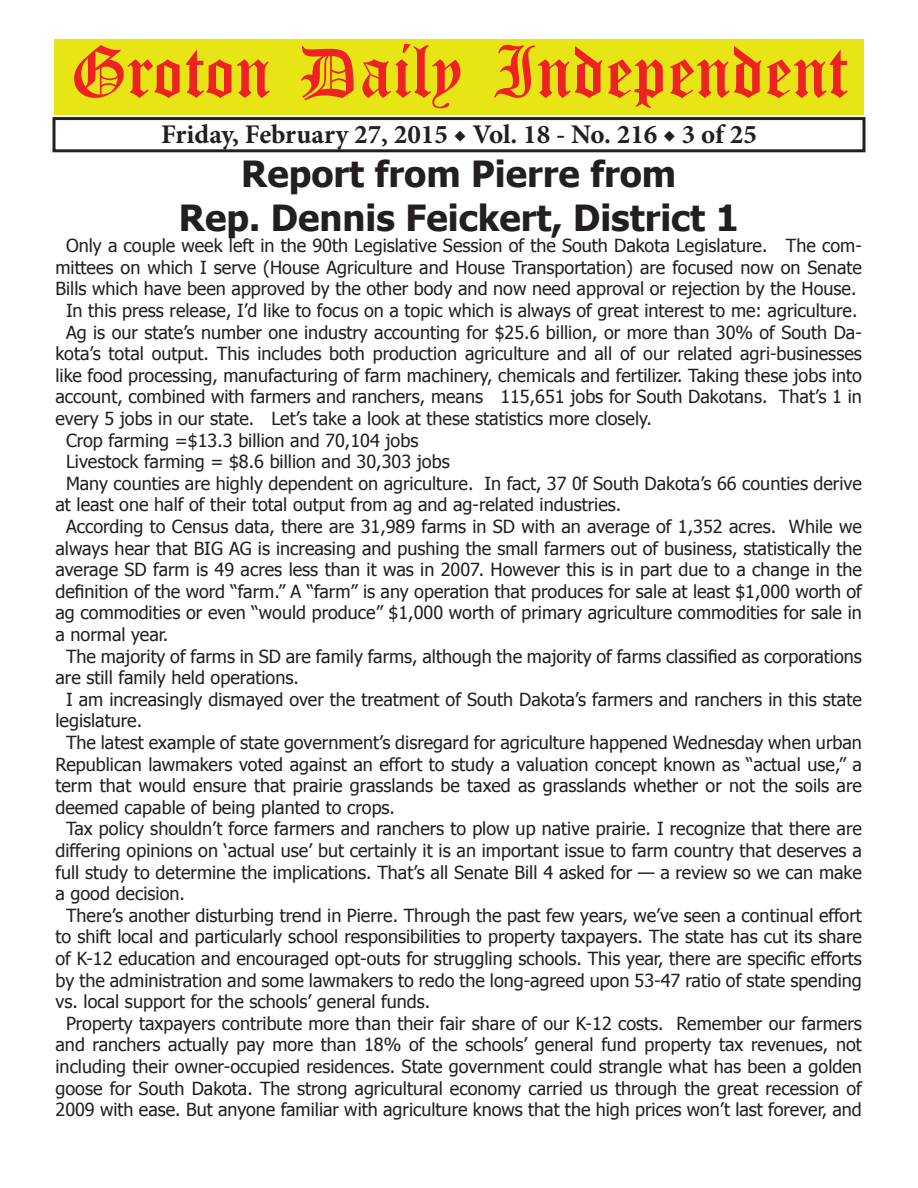
<style>
.page{position:relative;width:918px;height:1188px;background:#fff}
.page>*{position:absolute;margin:0;border:0;box-sizing:border-box;transform-origin:0 0}
.t1{font:54px "Old English Five";color:#ee2123}
.t2{font:700 36px/43.2px "Tahoma";color:#231f20;text-align:center}
.t3{font:700 27px "Minion Pro";color:#231f20}
.t4{font:18px "Tahoma";color:#231f20}
</style>
<div class="page">
<div style="left:52px;top:117px;width:814px;height:35px;border:3px solid #231f20"></div>
<div style="left:54px;top:40px;width:810px;height:75px;background:#e7e515"></div>
<h1 class="t1" style="left:70px;top:47px;width:779px">Groton Daily Independent</h1>
<h3 class="t3" style="left:161px;top:116px;width:597px">Friday, February 27, 2015 ◆ Vol. 18 - No. 216 ◆ 3 of 25</h3>
<h2 class="t2" style="left:179px;top:150px;width:561px">Report from Pierre from<br>Rep. Dennis Feickert, District 1</h2>
<p class="t4" style="left:66px;top:234px;width:797px">Only a couple week left in the 90th Legislative Session of the South Dakota Legislature. The com-</p>
<p class="t4" style="left:56px;top:255px;width:808px">mittees on which I serve (House Agriculture and House Transportation) are focused now on Senate</p>
<p class="t4" style="left:56px;top:277px;width:803px">Bills which have been approved by the other body and now need approval or rejection by the House.</p>
<p class="t4" style="left:66px;top:298px;width:793px">In this press release, I’d like to focus on a topic which is always of great interest to me: agriculture.</p>
<p class="t4" style="left:66px;top:320px;width:797px">Ag is our state’s number one industry accounting for $25.6 billion, or more than 30% of South Da-</p>
<p class="t4" style="left:56px;top:342px;width:808px">kota’s total output. This includes both production agriculture and all of our related agri-businesses</p>
<p class="t4" style="left:56px;top:363px;width:808px">like food processing, manufacturing of farm machinery, chemicals and fertilizer. Taking these jobs into</p>
<p class="t4" style="left:56px;top:385px;width:808px">account, combined with farmers and ranchers, means 115,651 jobs for South Dakotans. That’s 1 in</p>
<p class="t4" style="left:56px;top:406px;width:598px">every 5 jobs in our state. Let’s take a look at these statistics more closely.</p>
<p class="t4" style="left:66px;top:428px;width:354px">Crop farming =$13.3 billion and 70,104 jobs</p>
<p class="t4" style="left:66px;top:450px;width:385px">Livestock farming = $8.6 billion and 30,303 jobs</p>
<p class="t4" style="left:66px;top:471px;width:797px">Many counties are highly dependent on agriculture. In fact, 37 0f South Dakota’s 66 counties derive</p>
<p class="t4" style="left:56px;top:493px;width:567px">at least one half of their total output from ag and ag-related industries.</p>
<p class="t4" style="left:66px;top:514px;width:797px">According to Census data, there are 31,989 farms in SD with an average of 1,352 acres. While we</p>
<p class="t4" style="left:56px;top:536px;width:808px">always hear that BIG AG is increasing and pushing the small farmers out of business, statistically the</p>
<p class="t4" style="left:56px;top:558px;width:808px">average SD farm is 49 acres less than it was in 2007. However this is in part due to a change in the</p>
<p class="t4" style="left:56px;top:579px;width:808px">definition of the word “farm.” A “farm” is any operation that produces for sale at least $1,000 worth of</p>
<p class="t4" style="left:56px;top:601px;width:808px">ag commodities or even “would produce” $1,000 worth of primary agriculture commodities for sale in</p>
<p class="t4" style="left:56px;top:622px;width:114px">a normal year.</p>
<p class="t4" style="left:66px;top:644px;width:797px">The majority of farms in SD are family farms, although the majority of farms classified as corporations</p>
<p class="t4" style="left:56px;top:666px;width:245px">are still family held operations.</p>
<p class="t4" style="left:66px;top:687px;width:797px">I am increasingly dismayed over the treatment of South Dakota’s farmers and ranchers in this state</p>
<p class="t4" style="left:56px;top:709px;width:88px">legislature.</p>
<p class="t4" style="left:66px;top:730px;width:797px">The latest example of state government’s disregard for agriculture happened Wednesday when urban</p>
<p class="t4" style="left:56px;top:752px;width:808px">Republican lawmakers voted against an effort to study a valuation concept known as “actual use,” a</p>
<p class="t4" style="left:56px;top:774px;width:808px">term that would ensure that prairie grasslands be taxed as grasslands whether or not the soils are</p>
<p class="t4" style="left:56px;top:795px;width:341px">deemed capable of being planted to crops.</p>
<p class="t4" style="left:66px;top:817px;width:797px">Tax policy shouldn’t force farmers and ranchers to plow up native prairie. I recognize that there are</p>
<p class="t4" style="left:56px;top:838px;width:808px">differing opinions on ‘actual use’ but certainly it is an important issue to farm country that deserves a</p>
<p class="t4" style="left:56px;top:860px;width:808px">full study to determine the implications. That’s all Senate Bill 4 asked for — a review so we can make</p>
<p class="t4" style="left:56px;top:882px;width:131px">a good decision.</p>
<p class="t4" style="left:66px;top:903px;width:797px">There’s another disturbing trend in Pierre. Through the past few years, we’ve seen a continual effort</p>
<p class="t4" style="left:56px;top:925px;width:808px">to shift local and particularly school responsibilities to property taxpayers. The state has cut its share</p>
<p class="t4" style="left:56px;top:946px;width:808px">of K-12 education and encouraged opt-outs for struggling schools. This year, there are specific efforts</p>
<p class="t4" style="left:56px;top:968px;width:808px">by the administration and some lawmakers to redo the long-agreed upon 53-47 ratio of state spending</p>
<p class="t4" style="left:56px;top:990px;width:376px">vs. local support for the schools’ general funds.</p>
<p class="t4" style="left:66px;top:1011px;width:797px">Property taxpayers contribute more than their fair share of our K-12 costs. Remember our farmers</p>
<p class="t4" style="left:56px;top:1033px;width:808px">and ranchers actually pay more than 18% of the schools’ general fund property tax revenues, not</p>
<p class="t4" style="left:56px;top:1054px;width:808px">including their owner-occupied residences. State government could strangle what has been a golden</p>
<p class="t4" style="left:56px;top:1076px;width:808px">goose for South Dakota. The strong agricultural economy carried us through the great recession of</p>
<p class="t4" style="left:56px;top:1098px;width:808px">2009 with ease. But anyone familiar with agriculture knows that the high prices won’t last forever, and</p>
</div>
